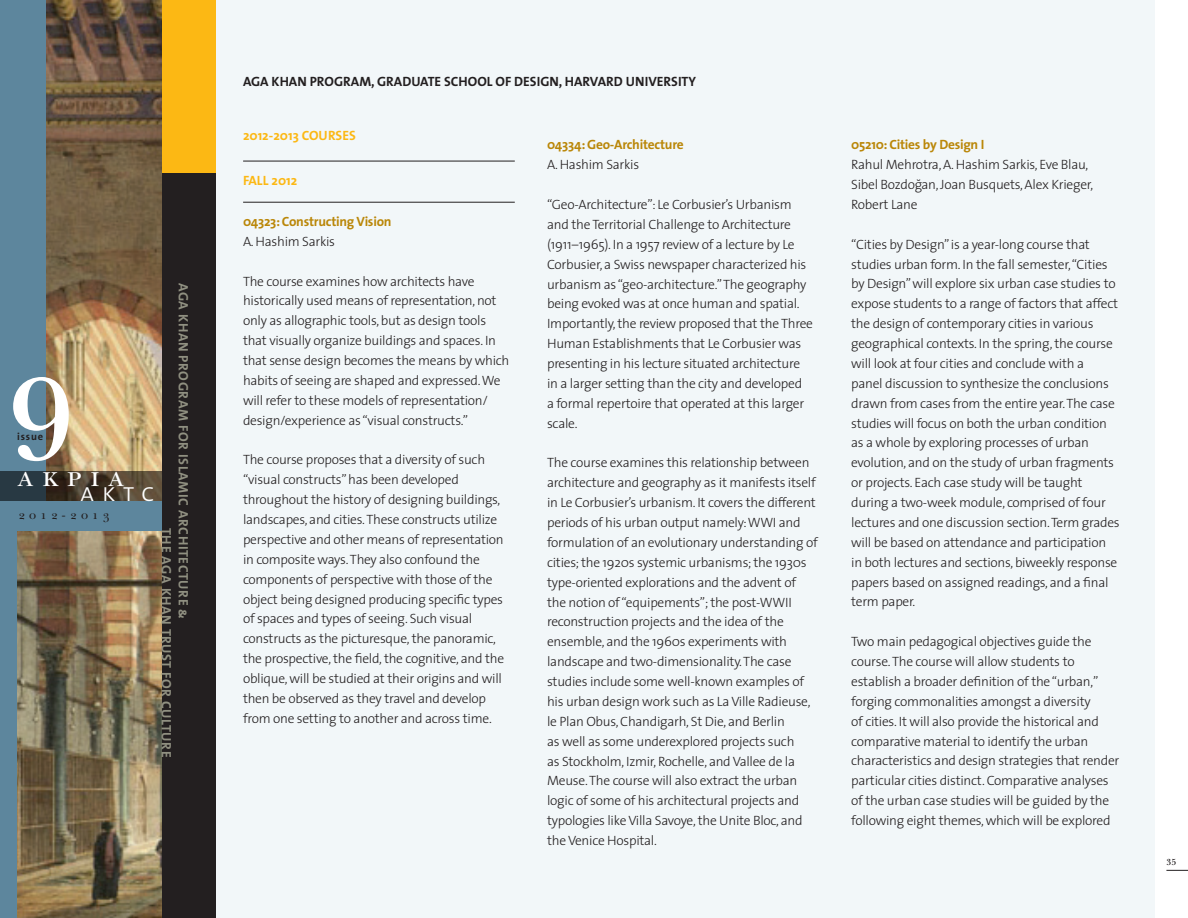
<style>
.page{position:relative;width:1188px;height:918px;background:#fff}
.page>*{position:absolute;margin:0;border:0;box-sizing:border-box;transform-origin:0 0}
.t1{font:600 120px "New Baskerville IT Cby BT";color:#fff}
.t2{font:29.7px "New Baskerville SC";letter-spacing:.28em;color:#fff}
.t3{font:26.4px "The Sans Light Caps";color:#fff}
.t4{font:13.65px "The Sans Bold Caps";letter-spacing:.04em;color:#909081}
.t5{font:300 13.5px/19.8px "The Sans";letter-spacing:-.02em;color:#231f20}
.t6{font:700 13.5px "The Sans";letter-spacing:-.02em;color:#ba8709}
.t7{font:13.5px "The Sans Bold Caps";color:#231f20}
.t8{font:700 13.5px "The Sans";color:#fcb814}
.t9{font:12.75px "New Baskerville SC";letter-spacing:.3em;color:#231f20}
.t10{font:700 10.5px "The Sans";letter-spacing:.08em;color:#231f20}
.t11{font:600 9px "New Baskerville IT Cby BT";color:#231f20}
</style>
<div class="page">
<div style="left:0;top:0;width:1155px;height:918px;background:#f2f7f9"></div>
<div style="left:0;top:0;width:216px;height:918px;background:#231f20"></div>
<div style="left:0;top:0;width:216px;height:173px;background:#fcb814"></div>
<img style="left:17px;top:0;width:145px;height:918px">
<svg style="left:1166px;top:870px;width:22px;height:1px"></svg>
<div style="left:0;top:0;width:46px;height:528px;background:#5d869d"></div>
<div style="left:0;top:390px;width:17px;height:528px;background:#5d869d"></div>
<div style="left:0;top:501px;width:162px;height:30px;background:#5d869d"></div>
<svg style="left:0;top:471px;width:162px;height:30px"></svg>
<hr style="left:243px;top:202px;width:272px;height:1px;background:#231f20">
<hr style="left:243px;top:161px;width:272px;height:1px;background:#231f20">
<h1 class="t1" style="left:8px;top:344px;width:68px">9</h1>
<p class="t10" style="left:17px;top:428px;width:28px">issue</p>
<h2 class="t2" style="left:17px;top:460px;width:109px">akpia</h2>
<h3 class="t3" style="left:80px;top:470px;width:76px">aktc</h3>
<p class="t9" style="left:18px;top:508px;width:93px">2012-2013</p>
<p class="t4" style="left:195px;top:283px;width:338px;rotate:90deg">AGA KHAN PROGRAM FOR ISLAMIC ARCHITECTURE &amp;</p>
<p class="t4" style="left:178px;top:528px;width:231px;rotate:90deg">THE AGA KHAN TRUST FOR CULTURE</p>
<p class="t7" style="left:243px;top:70px;width:455px">AGA KHAN PROGRAM, GRADUATE SCHOOL OF DESIGN, HARVARD UNIVERSITY</p>
<p class="t8" style="left:243px;top:124px;width:114px">2012-2013 COURSES</p>
<p class="t8" style="left:243px;top:169px;width:56px">FALL 2012</p>
<p class="t6" style="left:243px;top:210px;width:150px">04323: Constructing Vision</p>
<p class="t5" style="left:243px;top:231px;width:94px">A. Hashim Sarkis</p>
<p class="t5" style="left:243px;top:271px;width:268px">The course examines how architects have historically used means of representation, not only as allographic tools, but as design tools that visually organize buildings and spaces. In that sense design becomes the means by which habits of seeing are shaped and expressed. We will refer to these models of representation/ design/experience as “visual constructs.”</p>
<p class="t5" style="left:243px;top:450px;width:263px">The course proposes that a diversity of such “visual constructs” has been developed throughout the history of designing buildings, landscapes, and cities. These constructs utilize perspective and other means of representation in composite ways. They also confound the components of perspective with those of the object being designed producing specific types of spaces and types of seeing. Such visual constructs as the picturesque, the panoramic, the prospective, the field, the cognitive, and the oblique, will be studied at their origins and will then be observed as they travel and develop from one setting to another and across time.</p>
<p class="t6" style="left:547px;top:134px;width:138px">04334: Geo-Architecture</p>
<p class="t5" style="left:547px;top:154px;width:94px">A. Hashim Sarkis</p>
<p class="t5" style="left:547px;top:194px;width:267px">“Geo-Architecture”: Le Corbusier’s Urbanism and the Territorial Challenge to Architecture (1911–1965). In a 1957 review of a lecture by Le Corbusier, a Swiss newspaper characterized his urbanism as “geo-architecture.” The geography being evoked was at once human and spatial.<br>Importantly, the review proposed that the Three Human Establishments that Le Corbusier was presenting in his lecture situated architecture in a larger setting than the city and developed<br>a formal repertoire that operated at this larger scale.</p>
<p class="t5" style="left:547px;top:453px;width:272px">The course examines this relationship between architecture and geography as it manifests itself in Le Corbusier’s urbanism. It covers the different periods of his urban output namely: WWI and formulation of an evolutionary understanding of cities; the 1920s systemic urbanisms; the 1930s type-oriented explorations and the advent of the notion of “equipements”; the post-WWII reconstruction projects and the idea of the ensemble, and the 1960s experiments with landscape and two-dimensionality. The case studies include some well-known examples of his urban design work such as La Ville Radieuse, le Plan Obus, Chandigarh, St Die, and Berlin<br>as well as some underexplored projects such<br>as Stockholm, Izmir, Rochelle, and Vallee de la Meuse. The course will also extract the urban logic of some of his architectural projects and typologies like Villa Savoye, the Unite Bloc, and the Venice Hospital.</p>
<p class="t6" style="left:851px;top:134px;width:135px">05210: Cities by Design I</p>
<p class="t5" style="left:851px;top:154px;width:244px">Rahul Mehrotra, A. Hashim Sarkis, Eve Blau,<br>Sibel Bozdog˘an, Joan Busquets, Alex Krieger,<br>Robert Lane</p>
<p class="t5" style="left:851px;top:234px;width:270px">“Cities by Design” is a year-long course that studies urban form. In the fall semester, “Cities by Design” will explore six urban case studies to expose students to a range of factors that affect the design of contemporary cities in various geographical contexts. In the spring, the course will look at four cities and conclude with a<br>panel discussion to synthesize the conclusions drawn from cases from the entire year. The case studies will focus on both the urban condition as a whole by exploring processes of urban evolution, and on the study of urban fragments or projects. Each case study will be taught during a two-week module, comprised of four lectures and one discussion section. Term grades will be based on attendance and participation in both lectures and sections, biweekly response papers based on assigned readings, and a final term paper.</p>
<p class="t5" style="left:851px;top:631px;width:270px">Two main pedagogical objectives guide the course. The course will allow students to establish a broader definition of the “urban,” forging commonalities amongst a diversity<br>of cities. It will also provide the historical and comparative material to identify the urban characteristics and design strategies that render particular cities distinct. Comparative analyses of the urban case studies will be guided by the following eight themes, which will be explored</p>
<p class="t11" style="left:1166px;top:857px;width:11px">35</p>
</div>
